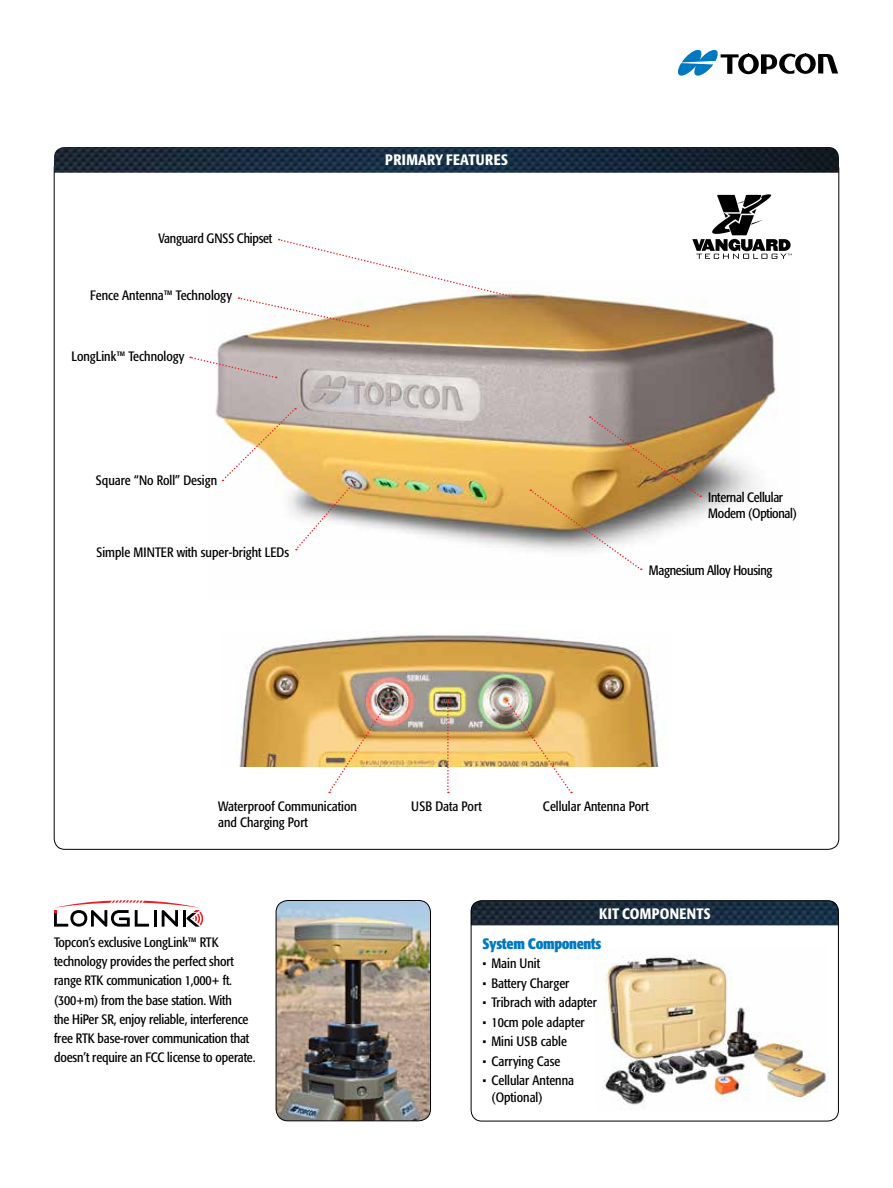
<style>
.page{position:relative;width:893px;height:1188px;background:#fff}
.page>*{position:absolute;margin:0;border:0;box-sizing:border-box;transform-origin:0 0}
.t1{font:500 condensed 15px "Formata Pro";letter-spacing:.015em;color:#fff}
.t2{font:700 condensed 15px "Formata Pro";letter-spacing:-.025em;color:#0079c1}
.t3{font:condensed 13.5px/19px "Formata Pro";letter-spacing:-.01em;color:#000}
</style>
<div class="page">
<img style="left:54px;top:147px;width:785px;height:26px">
<svg style="left:678px;top:50px;width:160px;height:26px"></svg>
<img style="left:276px;top:900px;width:154px;height:221px">
<div style="left:276px;top:900px;width:155px;height:221px;border:1px solid #000;border-radius:12px"></div>
<img style="left:471px;top:901px;width:368px;height:24px">
<div style="left:471px;top:901px;width:368px;height:220px;border:1px solid #000;border-radius:11px"></div>
<img style="left:215px;top:293px;width:562px;height:258px">
<img style="left:235px;top:632px;width:424px;height:134px">
<svg style="left:238px;top:239px;width:276px;height:88px"></svg>
<svg style="left:221px;top:408px;width:135px;height:142px"></svg>
<svg style="left:190px;top:356px;width:87px;height:23px"></svg>
<img style="left:505px;top:700px;width:67px;height:93px">
<svg style="left:447px;top:700px;width:2px;height:93px"></svg>
<img style="left:329px;top:700px;width:61px;height:93px">
<img style="left:594px;top:955px;width:234px;height:155px">
<svg style="left:692px;top:194px;width:100px;height:65px"></svg>
<svg style="left:54px;top:900px;width:149px;height:27px"></svg>
<img style="left:530px;top:416px;width:171px;height:154px">
<p class="t3" style="left:159px;top:229px;width:115px">Vanguard GNSS Chipset</p>
<p class="t3" style="left:90px;top:286px;width:143px">Fence Antenna™ Technology</p>
<p class="t3" style="left:72px;top:347px;width:115px">LongLink™ Technology</p>
<p class="t3" style="left:96px;top:471px;width:123px">Square “No Roll” Design</p>
<p class="t3" style="left:97px;top:542px;width:194px">Simple MINTER with super-bright LEDs</p>
<p class="t1" style="left:385px;top:150px;width:124px">PRIMARY FEATURES</p>
<p class="t3" style="left:708px;top:489px;width:90px;line-height:16.5px">Internal Cellular<br>Modem (Optional)</p>
<p class="t3" style="left:649px;top:560px;width:125px">Magnesium Alloy Housing</p>
<p class="t3" style="left:218px;top:798px;width:140px;line-height:16.5px">Waterproof Communication and Charging Port</p>
<p class="t3" style="left:543px;top:796px;width:107px">Cellular Antenna Port</p>
<p class="t3" style="left:411px;top:796px;width:72px">USB Data Port</p>
<p class="t3" style="left:54px;top:933px;width:203px">Topcon’s exclusive LongLink™ RTK technology provides the perfect short range RTK communication 1,000+ ft. (300+m) from the base station. With<br>the HiPer SR, enjoy reliable, interference free RTK base-rover communication that doesn’t require an FCC license to operate.</p>
<p class="t1" style="left:599px;top:904px;width:113px">KIT COMPONENTS</p>
<p class="t2" style="left:482px;top:934px;width:121px">System Components</p>
<p class="t3" style="left:482px;top:954px;width:59px">• Main Unit</p>
<p class="t3" style="left:482px;top:973px;width:89px">• Battery Charger</p>
<p class="t3" style="left:482px;top:993px;width:116px">• Tribrach with adapter</p>
<p class="t3" style="left:482px;top:1012px;width:104px">• 10cm pole adapter</p>
<p class="t3" style="left:482px;top:1032px;width:86px">• Mini USB cable</p>
<p class="t3" style="left:482px;top:1051px;width:80px">• Carrying Case</p>
<p class="t3" style="left:491px;top:1072px;width:84px;line-height:16.5px;text-indent:-9px">• Cellular Antenna (Optional)</p>
</div>
